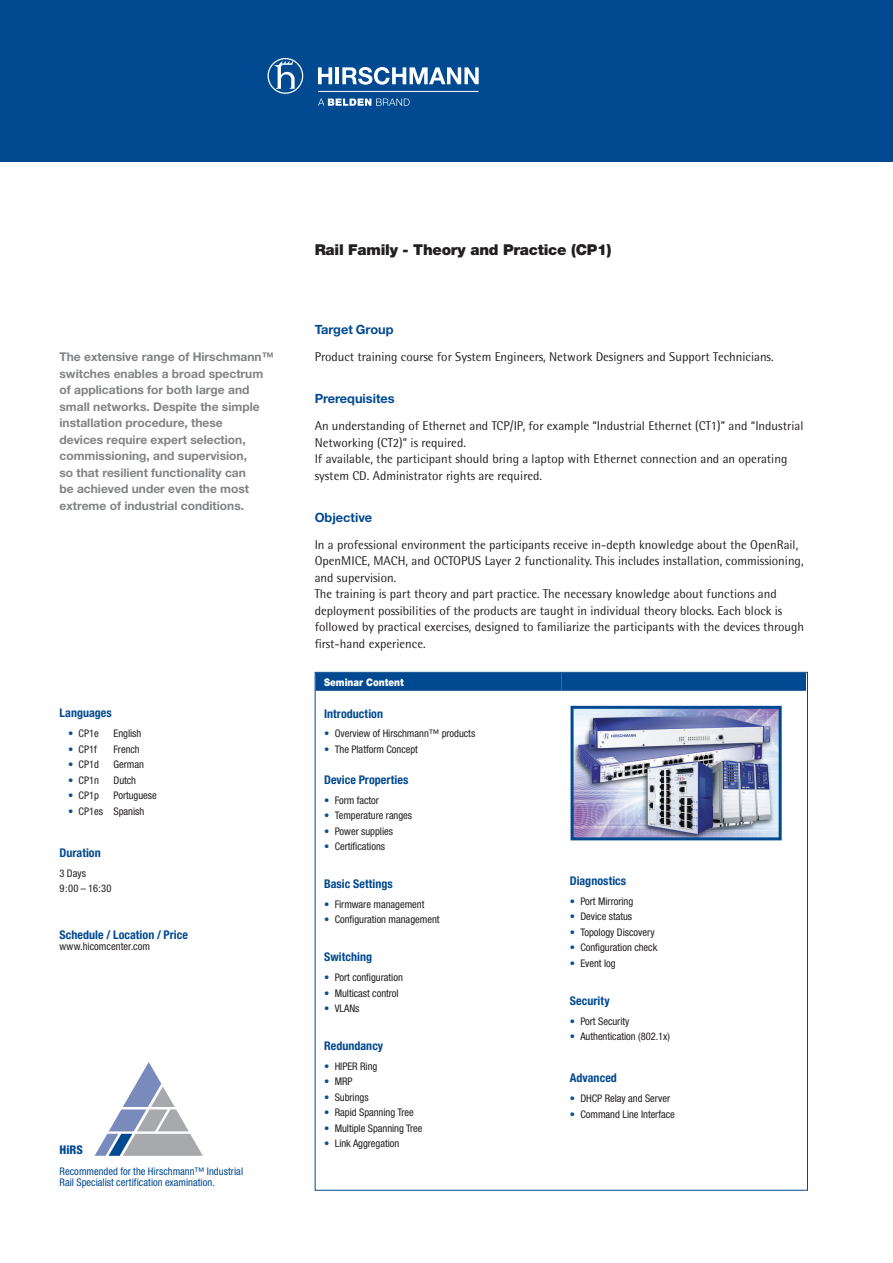
<style>
.page{position:relative;width:893px;height:1263px;background:#fff}
.page>*{position:absolute;margin:0;border:0;box-sizing:border-box;transform-origin:0 0}
.t1{font:900 15px "Helvetica Neue";letter-spacing:-.015em;color:#231f20}
.t2{font:12.75px/16.5px "Rotis Semi Sans Std";color:#231f20}
.t3{font:700 12.75px "Helvetica Neue";color:#014990}
.t4{font:700 12px/16.5px "Helvetica Neue";color:#808285}
.t5{font:700 condensed 12px "Helvetica Neue";letter-spacing:.005em;color:#014990}
.t6{font:800 condensed 12px "Helvetica Neue";color:#014990}
.t7{font:condensed 10.5px/15.5px "Helvetica Neue";letter-spacing:-.005em;color:#231f20}
.t8{font:condensed 10.5px/11.2px "Helvetica Neue";letter-spacing:.005em;color:#014990}
.t9{font:900 10.5px "Helvetica Neue";color:#fff;scale:.87 1}
.s1{color:#0b5092}
</style>
<div class="page">
<div style="left:0;top:0;width:893px;height:162px;background:#014990"></div>
<svg style="left:318px;top:99px;width:92px;height:7px"></svg>
<svg style="left:318px;top:67px;width:14px;height:17px"></svg>
<hr style="left:335px;top:67px;width:4px;height:17px;background:#fff">
<svg style="left:268px;top:58px;width:35px;height:36px"></svg>
<svg style="left:342px;top:67px;width:137px;height:18px"></svg>
<hr style="left:318px;top:91px;width:161px;height:1px;background:#fff">
<svg style="left:95px;top:1062px;width:108px;height:94px"></svg>
<div style="left:316px;top:673px;width:245px;height:18px;background:#014990"></div>
<div style="left:561px;top:673px;width:245px;height:18px;background:#014990"></div>
<img style="left:575px;top:710px;width:203px;height:126px">
<div style="left:571px;top:706px;width:211px;height:134px;border:3px solid #014990"></div>
<p class="t4" style="left:60px;top:348px;width:216px">The extensive range of Hirschmann™ switches enables a broad spectrum of applications for both large and small networks. Despite the simple installation procedure, these<br>devices require expert selection, commissioning, and supervision,<br>so that resilient functionality can<br>be achieved under even the most extreme of industrial conditions.</p>
<p class="t5" style="left:60px;top:706px;width:54px">Languages</p>
<p class="t7" style="left:68px;top:726px;width:32px"><span class="s1">•</span> CP1e</p>
<p class="t7" style="left:114px;top:726px;width:29px">English</p>
<p class="t7" style="left:68px;top:741px;width:30px"><span class="s1">•</span> CP1f</p>
<p class="t7" style="left:114px;top:741px;width:28px">French</p>
<p class="t7" style="left:68px;top:757px;width:32px"><span class="s1">•</span> CP1d</p>
<p class="t7" style="left:114px;top:757px;width:32px">German</p>
<p class="t7" style="left:68px;top:772px;width:32px"><span class="s1">•</span> CP1n</p>
<p class="t7" style="left:114px;top:772px;width:24px">Dutch</p>
<p class="t7" style="left:68px;top:788px;width:32px"><span class="s1">•</span> CP1p</p>
<p class="t7" style="left:114px;top:788px;width:45px">Portuguese</p>
<p class="t7" style="left:68px;top:803px;width:78px"><span class="s1">•</span> CP1es Spanish</p>
<p class="t5" style="left:60px;top:845px;width:43px">Duration</p>
<p class="t7" style="left:60px;top:865px;width:53px">3 Days<br>9:00 – 16:30</p>
<p class="t5" style="left:60px;top:927px;width:130px">Schedule / Location / Price</p>
<p class="t7" style="left:60px;top:938px;width:92px">www.hicomcenter.com</p>
<p class="t6" style="left:60px;top:1142px;width:25px">HiRS</p>
<p class="t8" style="left:60px;top:1165px;width:185px">Recommended for the Hirschmann™ Industrial<br>Rail Specialist certification examination.</p>
<p class="t1" style="left:315px;top:240px;width:298px">Rail Family - Theory and Practice (CP1)</p>
<p class="t3" style="left:315px;top:322px;width:80px">Target Group</p>
<p class="t2" style="left:315px;top:348px;width:461px">Product training course for System Engineers, Network Designers and Support Technicians.</p>
<p class="t3" style="left:315px;top:391px;width:82px">Prerequisites</p>
<p class="t2" style="left:315px;top:417px;width:490px">An understanding of Ethernet and TCP/IP, for example “Industrial Ethernet (CT1)” and “Industrial Networking (CT2)” is required.<br>If available, the participant should bring a laptop with Ethernet connection and an operating system CD. Administrator rights are required.</p>
<p class="t3" style="left:315px;top:509px;width:59px">Objective</p>
<p class="t2" style="left:315px;top:536px;width:491px">In a professional environment the participants receive in-depth knowledge about the OpenRail, OpenMICE, MACH, and OCTOPUS Layer 2 functionality. This includes installation, commissioning, and supervision.<br>The training is part theory and part practice. The necessary knowledge about functions and deployment possibilities of the products are taught in individual theory blocks. Each block is followed by practical exercises, designed to familiarize the participants with the devices through first-hand experience.</p>
<p class="t9" style="left:324px;top:676px;width:93px">Seminar Content</p>
<p class="t5" style="left:324px;top:706px;width:60px">Introduction</p>
<p class="t7" style="left:324px;top:726px;width:153px"><span class="s1">•</span> Overview of Hirschmann™ products</p>
<p class="t7" style="left:324px;top:741px;width:95px"><span class="s1">•</span> The Platform Concept</p>
<p class="t5" style="left:324px;top:772px;width:86px">Device Properties</p>
<p class="t7" style="left:324px;top:792px;width:56px"><span class="s1">•</span> Form factor</p>
<p class="t7" style="left:324px;top:807px;width:90px"><span class="s1">•</span> Temperature ranges</p>
<p class="t7" style="left:324px;top:823px;width:71px"><span class="s1">•</span> Power supplies</p>
<p class="t7" style="left:324px;top:838px;width:63px"><span class="s1">•</span> Certifications</p>
<p class="t5" style="left:324px;top:876px;width:70px">Basic Settings</p>
<p class="t7" style="left:324px;top:896px;width:102px"><span class="s1">•</span> Firmware management</p>
<p class="t7" style="left:324px;top:912px;width:117px"><span class="s1">•</span> Configuration management</p>
<p class="t5" style="left:324px;top:950px;width:49px">Switching</p>
<p class="t7" style="left:324px;top:969px;width:80px"><span class="s1">•</span> Port configuration</p>
<p class="t7" style="left:324px;top:985px;width:76px"><span class="s1">•</span> Multicast control</p>
<p class="t7" style="left:324px;top:1000px;width:37px"><span class="s1">•</span> VLANs</p>
<p class="t5" style="left:324px;top:1038px;width:61px">Redundancy</p>
<p class="t7" style="left:324px;top:1058px;width:55px"><span class="s1">•</span> HIPER Ring</p>
<p class="t7" style="left:324px;top:1074px;width:30px"><span class="s1">•</span> MRP</p>
<p class="t7" style="left:324px;top:1089px;width:46px"><span class="s1">•</span> Subrings</p>
<p class="t7" style="left:324px;top:1105px;width:91px"><span class="s1">•</span> Rapid Spanning Tree</p>
<p class="t7" style="left:324px;top:1120px;width:100px"><span class="s1">•</span> Multiple Spanning Tree</p>
<p class="t7" style="left:324px;top:1136px;width:77px"><span class="s1">•</span> Link Aggregation</p>
<p class="t5" style="left:570px;top:873px;width:58px">Diagnostics</p>
<p class="t7" style="left:570px;top:893px;width:65px"><span class="s1">•</span> Port Mirroring</p>
<p class="t7" style="left:570px;top:909px;width:64px"><span class="s1">•</span> Device status</p>
<p class="t7" style="left:570px;top:924px;width:86px"><span class="s1">•</span> Topology Discovery</p>
<p class="t7" style="left:570px;top:940px;width:89px"><span class="s1">•</span> Configuration check</p>
<p class="t7" style="left:570px;top:955px;width:47px"><span class="s1">•</span> Event log</p>
<p class="t5" style="left:570px;top:993px;width:41px">Security</p>
<p class="t7" style="left:570px;top:1013px;width:61px"><span class="s1">•</span> Port Security</p>
<p class="t7" style="left:570px;top:1028px;width:102px"><span class="s1">•</span> Authentication (802.1x)</p>
<p class="t5" style="left:570px;top:1071px;width:49px">Advanced</p>
<p class="t7" style="left:570px;top:1090px;width:102px"><span class="s1">•</span> DHCP Relay and Server</p>
<p class="t7" style="left:570px;top:1106px;width:106px"><span class="s1">•</span> Command Line Interface</p>
</div>
